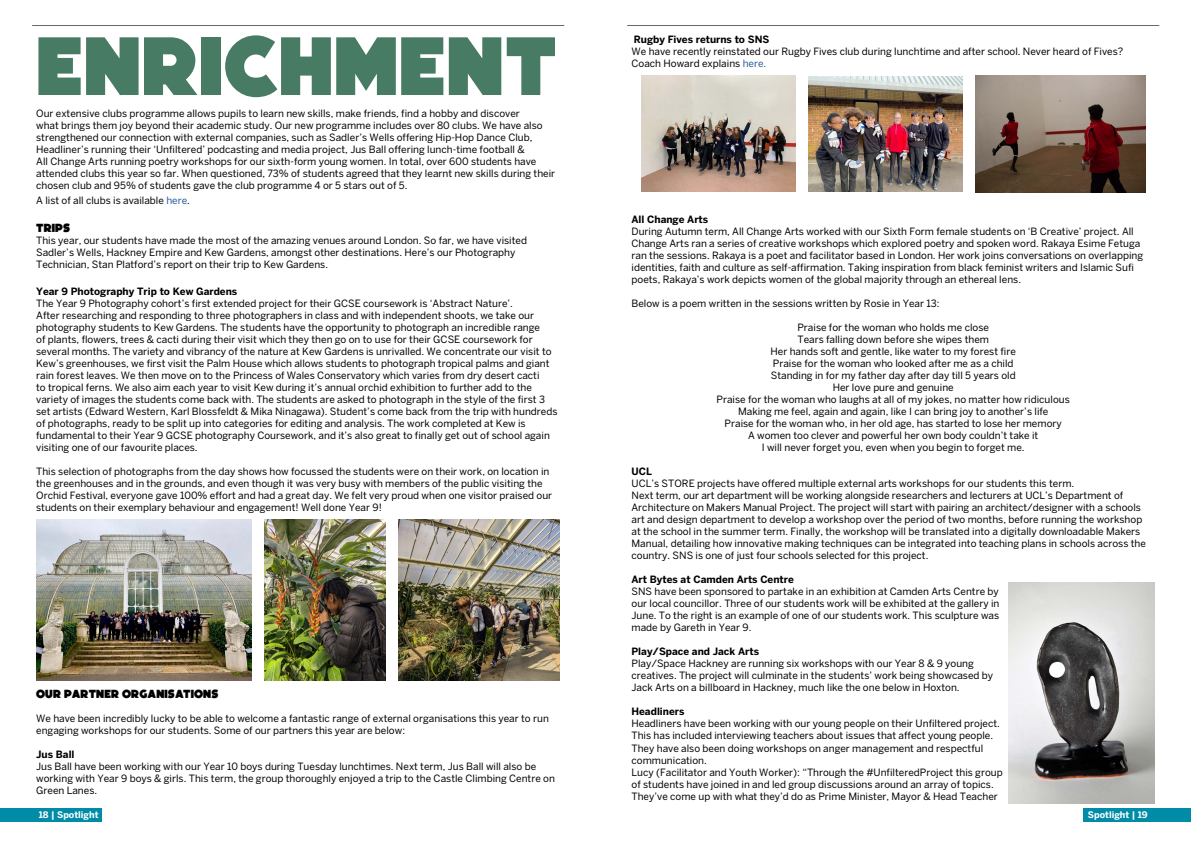
<style>
.page{position:relative;width:1191px;height:842px;background:#fff}
.page>*{position:absolute;margin:0;border:0;box-sizing:border-box;transform-origin:0 0}
.t1{font:85px "Boldfinger";color:#487b63}
.t2{font:12px "Boldfinger";color:#000}
.t3{font:10px/12px "Benton Sans";color:#000}
.t4{font:700 10px "Benton Sans";color:#000}
.t5{font:700 9px "Benton Sans";color:#fff}
.s1{color:#275b9b}
</style>
<div class="page">
<hr style="left:32px;top:25px;width:532px;height:1px;background:#6a6864">
<hr style="left:627px;top:25px;width:532px;height:1px;background:#6a6864">
<div style="left:0;top:809px;width:102px;height:13px;background:#008ba7"></div>
<div style="left:1083px;top:809px;width:108px;height:13px;background:#008ba7"></div>
<img style="left:36px;top:519px;width:215px;height:162px">
<img style="left:264px;top:519px;width:121px;height:162px">
<img style="left:398px;top:519px;width:161px;height:162px">
<img style="left:1008px;top:582px;width:147px;height:222px">
<img style="left:641px;top:76px;width:154px;height:116px">
<img style="left:808px;top:76px;width:154px;height:116px">
<img style="left:975px;top:76px;width:170px;height:116px">
<h1 class="t1" style="left:36px;top:17px;width:523px">ENRICHMENT</h1>
<p class="t3" style="left:36px;top:119px;width:520px">what brings them joy beyond their academic study. Our new programme includes over 80 clubs. We have also strengthened our connection with external companies, such as Sadler’s Wells offering Hip-Hop Dance Club, Headliner’s running their ‘Unfiltered’ podcasting and media project, Jus Ball offering lunch-time football &amp;<br>All Change Arts running poetry workshops for our sixth-form young women. In total, over 600 students have attended clubs this year so far. When questioned, 73% of students agreed that they learnt new skills during their chosen club and 95% of students gave the club programme 4 or 5 stars out of 5.</p>
<p class="t3" style="left:36px;top:194px;width:155px">A list of all clubs is available <span class="s1">here</span>.</p>
<p class="t2" style="left:36px;top:221px;width:36px">TRIPS</p>
<p class="t3" style="left:36px;top:235px;width:492px">This year, our students have made the most of the amazing venues around London. So far, we have visited<br>Sadler’s Wells, Hackney Empire and Kew Gardens, amongst other destinations. Here’s our Photography<br>Technician, Stan Platford’s report on their trip to Kew Gardens.</p>
<p class="t4" style="left:36px;top:285px;width:203px">Year 9 Photography Trip to Kew Gardens</p>
<p class="t3" style="left:36px;top:297px;width:523px">The Year 9 Photography cohort’s first extended project for their GCSE coursework is ‘Abstract Nature’.<br>After researching and responding to three photographers in class and with independent shoots, we take our photography students to Kew Gardens. The students have the opportunity to photograph an incredible range<br>of plants, flowers, trees &amp; cacti during their visit which they then go on to use for their GCSE coursework for several months. The variety and vibrancy of the nature at Kew Gardens is unrivalled. We concentrate our visit to Kew’s greenhouses, we first visit the Palm House which allows students to photograph tropical palms and giant rain forest leaves. We then move on to the Princess of Wales Conservatory which varies from dry desert cacti<br>to tropical ferns. We also aim each year to visit Kew during it’s annual orchid exhibition to further add to the variety of images the students come back with. The students are asked to photograph in the style of the first 3 set artists (Edward Western, Karl Blossfeldt &amp; Mika Ninagawa). Student’s come back from the trip with hundreds of photographs, ready to be split up into categories for editing and analysis. The work completed at Kew is fundamental to their Year 9 GCSE photography Coursework, and it’s also great to finally get out of school again visiting one of our favourite places.</p>
<p class="t3" style="left:36px;top:465px;width:517px">This selection of photographs from the day shows how focussed the students were on their work, on location in the greenhouses and in the grounds, and even though it was very busy with members of the public visiting the Orchid Festival, everyone gave 100% effort and had a great day. We felt very proud when one visitor praised our students on their exemplary behaviour and engagement! Well done Year 9!</p>
<p class="t3" style="left:36px;top:107px;width:485px">Our extensive clubs programme allows pupils to learn new skills, make friends, find a hobby and discover</p>
<p class="t2" style="left:36px;top:687px;width:184px">OUR PARTNER ORGANISATIONS</p>
<p class="t3" style="left:36px;top:712px;width:514px">We have been incredibly lucky to be able to welcome a fantastic range of external organisations this year to run engaging workshops for our students. Some of our partners this year are below:</p>
<p class="t4" style="left:36px;top:748px;width:40px">Jus Ball</p>
<p class="t3" style="left:36px;top:760px;width:520px">Jus Ball have been working with our Year 10 boys during Tuesday lunchtimes. Next term, Jus Ball will also be working with Year 9 boys &amp; girls. This term, the group thoroughly enjoyed a trip to the Castle Climbing Centre on<br>Green Lanes.</p>
<p class="t4" style="left:634px;top:34px;width:137px">Rugby Fives returns to SNS</p>
<p class="t3" style="left:631px;top:46px;width:493px">We have recently reinstated our Rugby Fives club during lunchtime and after school. Never heard of Fives?<br>Coach Howard explains <span class="s1">here.</span></p>
<p class="t4" style="left:631px;top:214px;width:78px">All Change Arts</p>
<p class="t3" style="left:631px;top:226px;width:513px">During Autumn term, All Change Arts worked with our Sixth Form female students on ‘B Creative’ project. All Change Arts ran a series of creative workshops which explored poetry and spoken word. Rakaya Esime Fetuga ran the sessions. Rakaya is a poet and facilitator based in London. Her work joins conversations on overlapping identities, faith and culture as self-affirmation. Taking inspiration from black feminist writers and Islamic Sufi poets, Rakaya’s work depicts women of the global majority through an ethereal lens.</p>
<p class="t3" style="left:631px;top:298px;width:309px">Below is a poem written in the sessions written by Rosie in Year 13:</p>
<p class="t3" style="left:716px;top:322px;width:355px;text-align:center">Praise for the woman who holds me close<br>Tears falling down before she wipes them<br>Her hands soft and gentle, like water to my forest fire<br>Praise for the woman who looked after me as a child<br>Standing in for my father day after day till 5 years old<br>Her love pure and genuine<br>Praise for the woman who laughs at all of my jokes, no matter how ridiculous Making me feel, again and again, like I can bring joy to another’s life<br>Praise for the woman who, in her old age, has started to lose her memory<br>A women too clever and powerful her own body couldn’t take it<br>I will never forget you, even when you begin to forget me.</p>
<p class="t4" style="left:631px;top:466px;width:22px">UCL</p>
<p class="t3" style="left:631px;top:478px;width:516px">UCL’s STORE projects have offered multiple external arts workshops for our students this term.<br>Next term, our art department will be working alongside researchers and lecturers at UCL’s Department of Architecture on Makers Manual Project. The project will start with pairing an architect/designer with a schools art and design department to develop a workshop over the period of two months, before running the workshop at the school in the summer term. Finally, the workshop will be translated into a digitally downloadable Makers Manual, detailing how innovative making techniques can be integrated into teaching plans in schools across the country. SNS is one of just four schools selected for this project.</p>
<p class="t4" style="left:631px;top:574px;width:164px">Art Bytes at Camden Arts Centre</p>
<p class="t3" style="left:631px;top:586px;width:369px;text-align:justify">SNS have been sponsored to partake in an exhibition at Camden Arts Centre by our local councillor. Three of our students work will be exhibited at the gallery in June. To the right is an example of one of our students work. This sculpture was made by Gareth in Year 9.</p>
<p class="t4" style="left:631px;top:646px;width:129px">Play/Space and Jack Arts</p>
<p class="t3" style="left:631px;top:658px;width:363px">Play/Space Hackney are running six workshops with our Year 8 &amp; 9 young creatives. The project will culminate in the students’ work being showcased by<br>Jack Arts on a billboard in Hackney, much like the one below in Hoxton.</p>
<p class="t4" style="left:631px;top:706px;width:54px">Headliners</p>
<p class="t3" style="left:631px;top:718px;width:373px">Headliners have been working with our young people on their Unfiltered project.<br>This has included interviewing teachers about issues that affect young people.<br>They have also been doing workshops on anger management and respectful communication.<br>Lucy (Facilitator and Youth Worker): “Through the #UnfilteredProject this group of students have joined in and led group discussions around an array of topics.<br>They’ve come up with what they’d do as Prime Minister, Mayor &amp; Head Teacher</p>
<p class="t5" style="left:39px;top:810px;width:61px">18 | Spotlight</p>
<p class="t5" style="left:1087px;top:809px;width:61px">Spotlight | 19</p>
</div>
